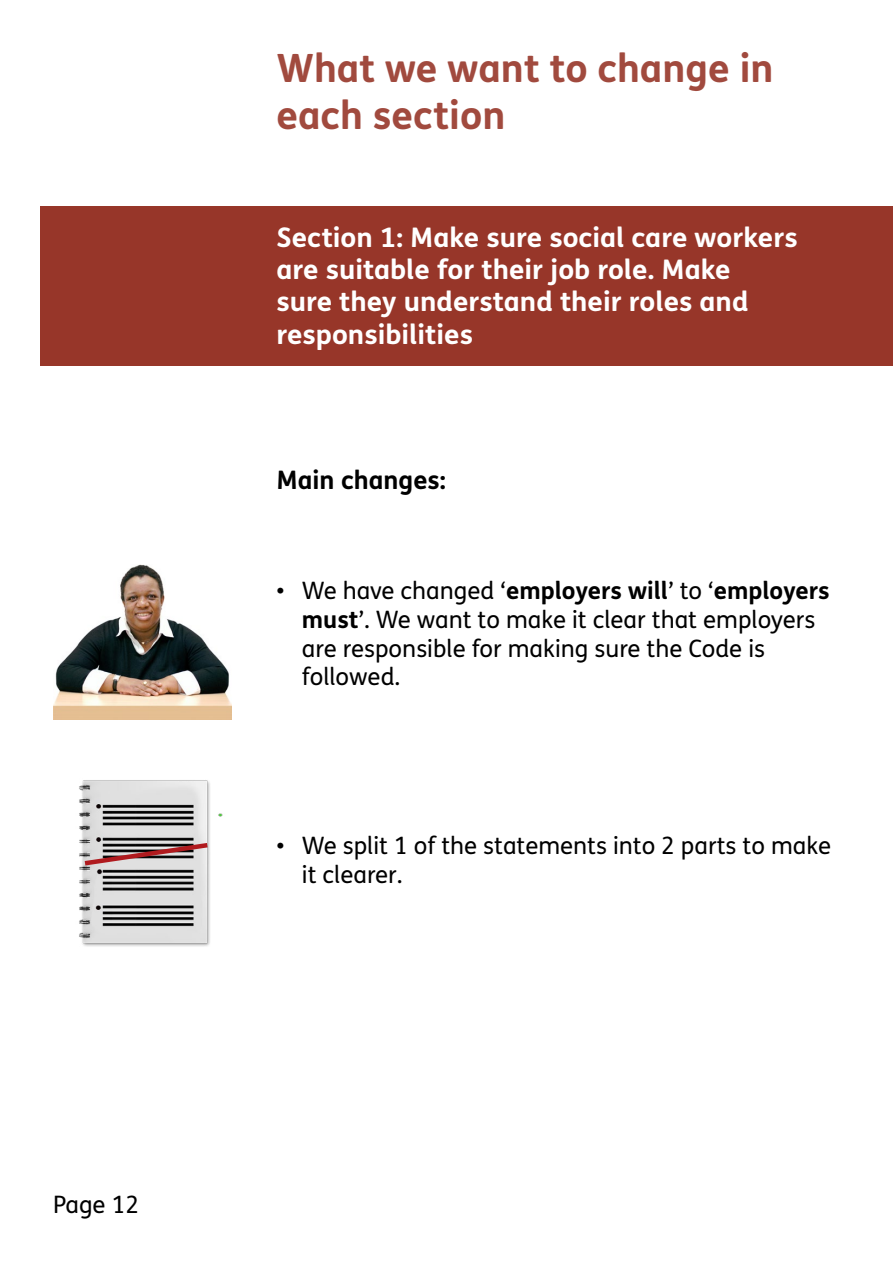
<style>
.page{position:relative;width:893px;height:1263px;background:#fff}
.page>*{position:absolute;margin:0;border:0;box-sizing:border-box;transform-origin:0 0}
.t1{font:700 39px/46.8px "FS Me Pro";color:#a14a3e}
.Bodytext_-_P{font:700 27px/32.4px "FS Me Pro";color:#fff}
.Bodytext_-_P-2{font:700 25.5px "FS Me Pro";color:#000}
.t2{font:24px/28.8px "FS Me Pro";color:#000}
.s1{font-weight:700}
</style>
<div class="page">
<div style="left:40px;top:206px;width:853px;height:160px;background:#973629"></div>
<img style="left:53px;top:565px;width:179px;height:154px">
<img style="left:79px;top:780px;width:144px;height:167px">
<svg style="left:80px;top:840px;width:132px;height:28px;background:#b19b9b"></svg>
<p class="t2" style="left:53px;top:1190px;width:87px">Page 12</p>
<h2 class="t1" style="left:276px;top:43px;width:499px">What we want to change in each section</h2>
<p class="Bodytext_-_P" style="left:276px;top:220px;width:523px">Section 1: Make sure social care workers are suitable for their job role. Make<br>sure they understand their roles and responsibilities</p>
<p class="Bodytext_-_P-2" style="left:276px;top:460px;width:171px">Main changes:</p>
<p class="t2" style="left:302px;top:576px;width:529px;text-indent:-26px">• We have changed ‘<span class="s1">employers will</span>’ to ‘<span class="s1">employers must</span>’. We want to make it clear that employers are responsible for making sure the Code is followed.</p>
<p class="t2" style="left:302px;top:831px;width:531px;text-indent:-26px">• We split 1 of the statements into 2 parts to make it clearer.</p>
</div>
